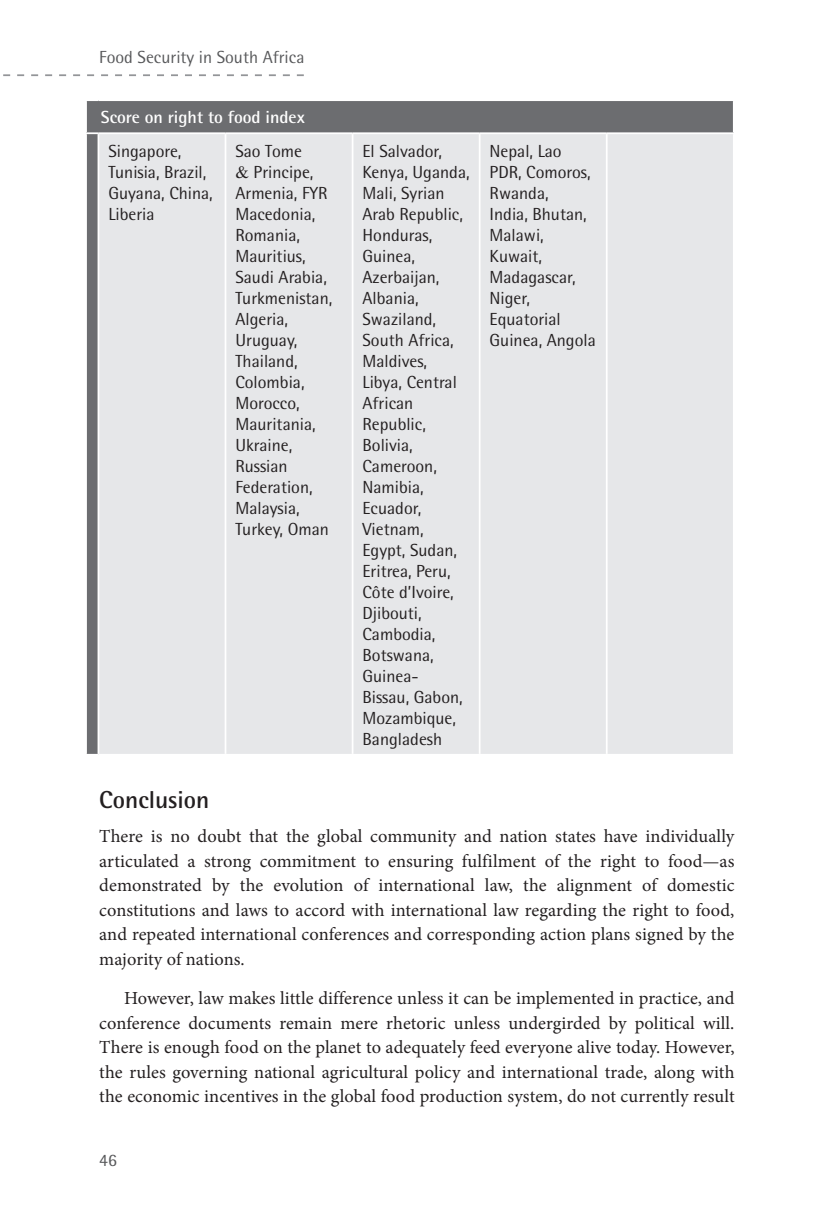
<style>
.page{position:relative;width:834px;height:1216px;background:#fff}
.page>*{position:absolute;margin:0;border:0;box-sizing:border-box;transform-origin:0 0}
.t1{font:700 24.5px "Rotis Semi Sans";color:#231f20}
.t2{font:18.38px/24.5px "Minion Pro";letter-spacing:.005em;color:#231f20;text-align:justify}
.t3{font:17.5px/21px "Rotis Semi Sans";color:#231f20}
.t4{font:17.5px "Rotis Semi Sans";color:#57585a}
.t5{font:700 17.5px "Rotis Semi Sans";color:#fff}
.s1{font-family:"Times LT Std"}
</style>
<div class="page">
<svg style="left:3px;top:74px;width:301px;height:2px"></svg>
<div style="left:87px;top:101px;width:645px;height:653px;background:#6c6d70"></div>
<div style="left:99px;top:134px;width:633px;height:620px;background:#e6e7e9"></div>
<svg style="left:86px;top:132px;width:12px;height:2px"></svg>
<hr style="left:98px;top:132px;width:127px;height:2px;background:#fff">
<hr style="left:98px;top:134px;width:1px;height:620px;background:#fff">
<hr style="left:225px;top:132px;width:127px;height:2px;background:#fff">
<hr style="left:224px;top:134px;width:2px;height:620px;background:#fff">
<hr style="left:352px;top:132px;width:127px;height:2px;background:#fff">
<hr style="left:351px;top:134px;width:2px;height:620px;background:#fff">
<hr style="left:479px;top:132px;width:127px;height:2px;background:#fff">
<hr style="left:478px;top:134px;width:2px;height:620px;background:#fff">
<hr style="left:606px;top:132px;width:128px;height:2px;background:#fff">
<hr style="left:605px;top:134px;width:2px;height:620px;background:#fff">
<p class="t4" style="left:99px;top:50px;width:206px">Food Security in South Africa</p>
<p class="t5" style="left:101px;top:111px;width:205px">Score on right to food index</p>
<p class="t3" style="left:108px;top:142px;width:106px">Singapore,<br>Tunisia, Brazil,<br>Guyana, China,<br>Liberia</p>
<p class="t3" style="left:235px;top:142px;width:98px">Sao Tome<br><span class="s1">&amp;</span> Principe,<br>Armenia, FYR<br>Macedonia,<br>Romania,<br>Mauritius,<br>Saudi Arabia,<br>Turkmenistan,<br>Algeria,<br>Uruguay,<br>Thailand,<br>Colombia,<br>Morocco,<br>Mauritania,<br>Ukraine,<br>Russian<br>Federation,<br>Malaysia,<br>Turkey, Oman</p>
<p class="t3" style="left:362px;top:142px;width:109px">El Salvador,<br>Kenya, Uganda,<br>Mali, Syrian<br>Arab Republic,<br>Honduras,<br>Guinea,<br>Azerbaijan,<br>Albania,<br>Swaziland,<br>South Africa,<br>Maldives,<br>Libya, Central<br>African<br>Republic,<br>Bolivia,<br>Cameroon,<br>Namibia,<br>Ecuador,<br>Vietnam,<br>Egypt, Sudan,<br>Eritrea, Peru,<br>Côte d’Ivoire,<br>Djibouti,<br>Cambodia,<br>Botswana,<br>Guinea-<br>Bissau, Gabon,<br>Mozambique,<br>Bangladesh</p>
<p class="t3" style="left:489px;top:142px;width:108px">Nepal, Lao<br>PDR, Comoros,<br>Rwanda,<br>India, Bhutan,<br>Malawi,<br>Kuwait,<br>Madagascar,<br>Niger,<br>Equatorial<br>Guinea, Angola</p>
<h1 class="t1" style="left:99px;top:791px;width:111px">Conclusion</h1>
<p class="t2" style="left:99px;top:825px;width:636px">There is no doubt that the global community and nation states have individually articulated a strong commitment to ensuring fulfilment of the right to food—as demonstrated by the evolution of international law, the alignment of domestic constitutions and laws to accord with international law regarding the right to food, and repeated international conferences and corresponding action plans signed by the majority of nations.</p>
<p class="t2" style="left:99px;top:987px;width:636px;text-indent:25px">However, law makes little difference unless it can be implemented in practice, and conference documents remain mere rhetoric unless undergirded by political will.<br>There is enough food on the planet to adequately feed everyone alive today. However, the rules governing national agricultural policy and international trade, along with the economic incentives in the global food production system, do not currently result</p>
<p class="t4" style="left:99px;top:1153px;width:19px">46</p>
</div>
